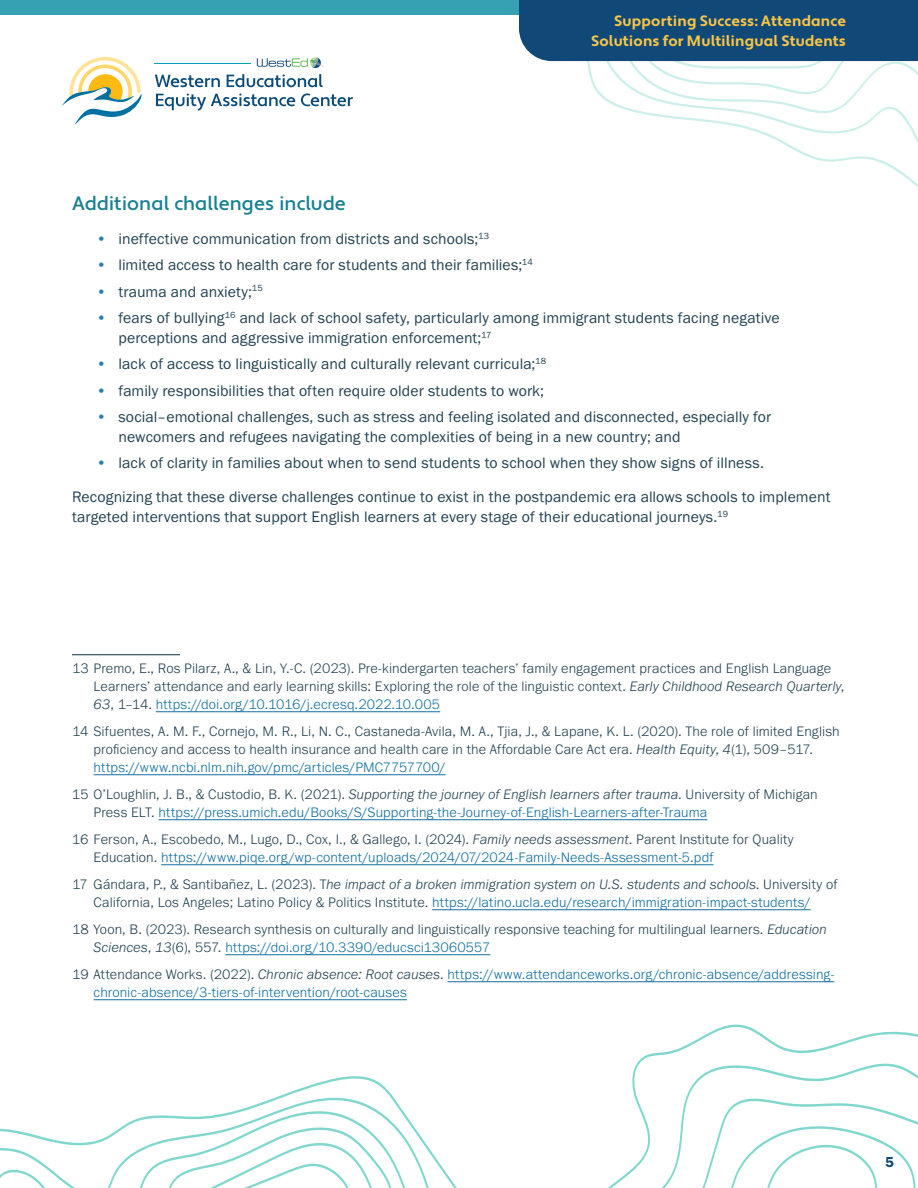
<style>
.page{position:relative;width:918px;height:1188px;background:#fff}
.page>*{position:absolute;margin:0;border:0;box-sizing:border-box;transform-origin:0 0}
.t1{font:500 19.5px "Apertura";color:#198091}
.t2{font:15.75px/20.2px "Franklin Gothic URW Boo";letter-spacing:.005em;color:#224152}
.t3{font:700 15px/19.5px "Apertura";letter-spacing:.01em;color:#f8c546;text-align:right}
.t4{font:15px "Franklin Gothic URW Dem";color:#104877}
.t5{font:300 14.25px/18px "Franklin Gothic URW";letter-spacing:.01em;color:#224152}
.t6{font:300 14.25px/18px "Franklin Gothic URW";letter-spacing:.01em;color:#126fa0}
.s1{font-family:"Franklin Gothic URW Dem";color:#2a7daa}
.s2{font-style:italic}
.s3{color:#126fa0}
.s4{color:#224152}
.s5{font-style:italic;color:#224152}
</style>
<div class="page">
<svg style="left:638px;top:1024px;width:280px;height:38px"></svg>
<svg style="left:242px;top:1062px;width:676px;height:126px"></svg>
<svg style="left:550px;top:1095px;width:368px;height:93px"></svg>
<svg style="left:0;top:1109px;width:452px;height:79px"></svg>
<svg style="left:614px;top:97px;width:304px;height:76px"></svg>
<div style="left:0;top:0;width:918px;height:15px;background:#36a1b2"></div>
<svg style="left:257px;top:57px;width:66px;height:11px"></svg>
<svg style="left:155px;top:75px;width:65px;height:12px"></svg>
<svg style="left:227px;top:74px;width:96px;height:13px"></svg>
<svg style="left:156px;top:94px;width:139px;height:16px"></svg>
<svg style="left:301px;top:94px;width:52px;height:12px"></svg>
<svg style="left:62px;top:57px;width:80px;height:68px"></svg>
<hr style="left:155px;top:63px;width:96px;height:1px;background:#00a4b3">
<svg style="left:519px;top:0;width:399px;height:97px"></svg>
<hr style="left:72px;top:654px;width:108px;height:1px;background:#0a2c3f">
<hr style="left:156px;top:711px;width:284px;height:1px;background:#126fa0">
<hr style="left:94px;top:774px;width:352px;height:1px;background:#126fa0">
<hr style="left:159px;top:819px;width:548px;height:1px;background:#126fa0">
<hr style="left:161px;top:864px;width:553px;height:1px;background:#126fa0">
<hr style="left:432px;top:909px;width:379px;height:1px;background:#126fa0">
<hr style="left:225px;top:954px;width:265px;height:1px;background:#126fa0">
<hr style="left:448px;top:981px;width:386px;height:1px;background:#126fa0">
<hr style="left:94px;top:999px;width:313px;height:1px;background:#126fa0">
<p class="t3" style="left:591px;top:12px;width:256px">Supporting Success: Attendance<br>Solutions for Multilingual Students</p>
<h3 class="t1" style="left:72px;top:192px;width:275px">Additional challenges include</h3>
<p class="t2" style="left:96px;top:228px;width:395px"><span class="s1">•</span> ineffective communication from districts and schools;<sup>13</sup></p>
<p class="t2" style="left:96px;top:255px;width:438px"><span class="s1">•</span> limited access to health care for students and their families;<sup>14</sup></p>
<p class="t2" style="left:96px;top:281px;width:168px"><span class="s1">•</span> trauma and anxiety;<sup>15</sup></p>
<p class="t2" style="left:119px;top:307px;width:663px;text-indent:-23px"><span class="s1">•</span> fears of bullying<sup>16</sup> and lack of school safety, particularly among immigrant students facing negative perceptions and aggressive immigration enforcement;<sup>17</sup></p>
<p class="t2" style="left:96px;top:354px;width:452px"><span class="s1">•</span> lack of access to linguistically and culturally relevant curricula;<sup>18</sup></p>
<p class="t2" style="left:96px;top:380px;width:450px"><span class="s1">•</span> family responsibilities that often require older students to work;</p>
<p class="t2" style="left:118px;top:406px;width:654px;text-indent:-22px"><span class="s1">•</span> social–emotional challenges, such as stress and feeling isolated and disconnected, especially for newcomers and refugees navigating the complexities of being in a new country; and</p>
<p class="t2" style="left:96px;top:453px;width:670px"><span class="s1">•</span> lack of clarity in families about when to send students to school when they show signs of illness.</p>
<p class="t2" style="left:72px;top:486px;width:760px">Recognizing that these diverse challenges continue to exist in the postpandemic era allows schools to implement targeted interventions that support English learners at every stage of their educational journeys.<sup>19</sup></p>
<p class="t5" style="left:94px;top:659px;width:752px;text-indent:-22px">13 Premo, E., Ros Pilarz, A., &amp; Lin, Y.-C. (2023). Pre-kindergarten teachers’ family engagement practices and English Language<br>Learners’ attendance and early learning skills: Exploring the role of the linguistic context. <span class="s2">Early Childhood Research Quarterly</span>,<br><span class="s2">63</span>, 1–14. <span class="s3">https://doi.org/10.1016/j.ecresq.2022.10.005</span></p>
<p class="t5" style="left:94px;top:722px;width:748px;text-indent:-22px">14 Sifuentes, A. M. F., Cornejo, M. R., Li, N. C., Castaneda-Avila, M. A., Tjia, J., &amp; Lapane, K. L. (2020). The role of limited English proficiency and access to health insurance and health care in the Affordable Care Act era. <span class="s2">Health Equity</span>, <span class="s2">4</span>(1), 509–517. <span class="s3">https://www.ncbi.nlm.nih.gov/pmc/articles/PMC7757700/</span></p>
<p class="t6" style="left:94px;top:785px;width:726px;text-indent:-22px"><span class="s4">15 O’Loughlin, J. B., &amp; Custodio, B. K. (2021).</span> <span class="s5">Supporting the journey of English learners after trauma</span><span class="s4">. University of Michigan<br>Press ELT.</span> https://press.umich.edu/Books/S/Supporting-the-Journey-of-English-Learners-after-Trauma</p>
<p class="t5" style="left:94px;top:830px;width:702px;text-indent:-22px">16 Ferson, A., Escobedo, M., Lugo, D., Cox, I., &amp; Gallego, I. (2024). <span class="s2">Family needs assessment</span>. Parent Institute for Quality<br>Education. <span class="s3">https://www.piqe.org/wp-content/uploads/2024/07/2024-Family-Needs-Assessment-5.pdf</span></p>
<p class="t5" style="left:72px;top:875px;width:767px;text-align:center">17 Gándara, P., &amp; Santibañez, L. (2023). T<span class="s2">he impact of a broken immigration system on U.S. students and schools</span>. University of<br>California, Los Angeles; Latino Policy &amp; Politics Institute. <span class="s3">https://latino.ucla.edu/research/immigration-impact-students/</span></p>
<p class="t5" style="left:94px;top:920px;width:735px;text-indent:-22px">18 Yoon, B. (2023). Research synthesis on culturally and linguistically responsive teaching for multilingual learners. <span class="s2">Education<br>Sciences</span>, <span class="s2">13</span>(6), 557. <span class="s3">https://doi.org/10.3390/educsci13060557</span></p>
<p class="t6" style="left:94px;top:965px;width:742px;text-indent:-22px"><span class="s4">19 Attendance Works. (2022).</span> <span class="s5">Chronic absence: Root causes</span><span class="s4">.</span> https://www.attendanceworks.org/chronic-absence/addressing&shy;chronic-absence/3-tiers-of-intervention/root-causes</p>
<p class="t4" style="left:885px;top:1152px;width:10px">5</p>
</div>
